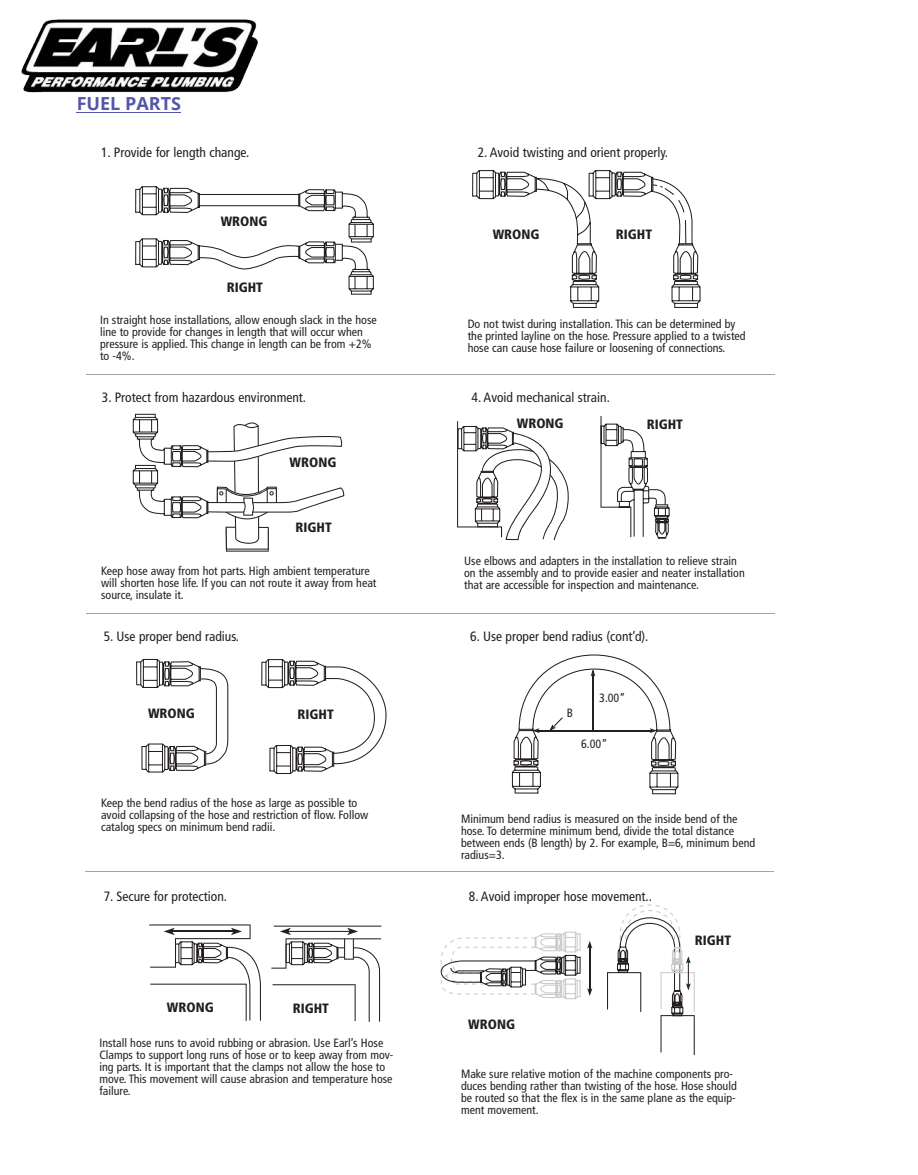
<style>
.page{position:relative;width:918px;height:1175px;background:#fff}
.page>*{position:absolute;margin:0;border:0;box-sizing:border-box;transform-origin:0 0}
.t1{font:700 18px "Open Sans";color:#55a}
.t2{font:condensed 13.5px "Frutiger";color:#231f20}
.t3{font:900 condensed 13.5px "Frutiger";color:#231f20}
.t4{font:condensed 12px/12px "Frutiger";color:#231f20}
</style>
<div class="page">
<svg style="left:472px;top:170px;width:229px;height:138px"></svg>
<svg style="left:135px;top:178px;width:558px;height:130px"></svg>
<svg style="left:132px;top:413px;width:536px;height:138px"></svg>
<svg style="left:136px;top:658px;width:15px;height:115px"></svg>
<svg style="left:151px;top:654px;width:528px;height:141px"></svg>
<hr style="left:537px;top:730px;width:115px;height:1px;background:#231f20">
<svg style="left:650px;top:728px;width:7px;height:5px"></svg>
<svg style="left:532px;top:728px;width:8px;height:5px"></svg>
<hr style="left:592px;top:674px;width:2px;height:56px;background:#231f20">
<svg style="left:591px;top:669px;width:4px;height:7px"></svg>
<svg style="left:549px;top:717px;width:14px;height:13px"></svg>
<svg style="left:149px;top:904px;width:546px;height:151px"></svg>
<hr style="left:87px;top:374px;width:688px;height:1px;background:#a2a5a8">
<hr style="left:87px;top:613px;width:688px;height:1px;background:#a2a5a8">
<hr style="left:86px;top:871px;width:688px;height:1px;background:#a2a5a8">
<img style="left:22px;top:19px;width:235px;height:73px">
<hr style="left:77px;top:112px;width:104px;height:1px;background:#55a">
<h1 class="t1" style="left:77px;top:91px;width:106px">FUEL PARTS</h1>
<p class="t2" style="left:101px;top:144px;width:150px">1. Provide for length change.</p>
<p class="t2" style="left:478px;top:144px;width:192px">2. Avoid twisting and orient properly.</p>
<p class="t3" style="left:221px;top:213px;width:48px">WRONG</p>
<p class="t3" style="left:227px;top:279px;width:38px">RIGHT</p>
<p class="t3" style="left:493px;top:227px;width:48px">WRONG</p>
<p class="t3" style="left:616px;top:227px;width:38px">RIGHT</p>
<p class="t4" style="left:100px;top:313px;width:278px">In straight hose installations, allow enough slack in the hose line to provide for changes in length that will occur when pressure is applied. This change in length can be from +2% to -4%.</p>
<p class="t4" style="left:468px;top:318px;width:280px">Do not twist during installation. This can be determined by the printed layline on the hose. Pressure applied to a twisted hose can cause hose failure or loosening of connections.</p>
<p class="t2" style="left:102px;top:389px;width:206px">3. Protect from hazardous environment.</p>
<p class="t2" style="left:472px;top:389px;width:140px">4. Avoid mechanical strain.</p>
<p class="t3" style="left:290px;top:454px;width:48px">WRONG</p>
<p class="t3" style="left:296px;top:519px;width:38px">RIGHT</p>
<p class="t3" style="left:517px;top:415px;width:48px">WRONG</p>
<p class="t3" style="left:647px;top:416px;width:38px">RIGHT</p>
<p class="t4" style="left:101px;top:565px;width:277px">Keep hose away from hot parts. High ambient temperature will shorten hose life. If you can not route it away from heat source, insulate it.</p>
<p class="t4" style="left:464px;top:554px;width:282px">Use elbows and adapters in the installation to relieve strain on the assembly and to provide easier and neater installation that are accessible for inspection and maintenance.</p>
<p class="t2" style="left:104px;top:628px;width:137px">5. Use proper bend radius.</p>
<p class="t2" style="left:470px;top:628px;width:180px">6. Use proper bend radius (cont’d).</p>
<p class="t3" style="left:148px;top:705px;width:48px">WRONG</p>
<p class="t3" style="left:298px;top:706px;width:38px">RIGHT</p>
<p class="t4" style="left:101px;top:796px;width:269px">Keep the bend radius of the hose as large as possible to avoid collapsing of the hose and restriction of flow. Follow catalog specs on minimum bend radii.</p>
<p class="t4" style="left:567px;top:706px;width:8px">B</p>
<p class="t4" style="left:599px;top:692px;width:28px">3.00”</p>
<p class="t4" style="left:581px;top:738px;width:28px">6.00”</p>
<p class="t4" style="left:461px;top:812px;width:296px">Minimum bend radius is measured on the inside bend of the hose. To determine minimum bend, divide the total distance between ends (B length) by 2. For example, B=6, minimum bend radius=3.</p>
<p class="t2" style="left:104px;top:888px;width:125px">7. Secure for protection.</p>
<p class="t2" style="left:469px;top:888px;width:185px">8. Avoid improper hose movement..</p>
<p class="t3" style="left:167px;top:999px;width:48px">WRONG</p>
<p class="t3" style="left:293px;top:999px;width:38px">RIGHT</p>
<p class="t3" style="left:468px;top:1015px;width:48px">WRONG</p>
<p class="t3" style="left:695px;top:932px;width:38px">RIGHT</p>
<p class="t4" style="left:100px;top:1036px;width:295px">Install hose runs to avoid rubbing or abrasion. Use Earl’s Hose Clamps to support long runs of hose or to keep away from mov&shy;ing parts. It is important that the clamps not allow the hose to move. This movement will cause abrasion and temperature hose failure.</p>
<p class="t4" style="left:461px;top:1067px;width:277px">Make sure relative motion of the machine components pro&shy;duces bending rather than twisting of the hose. Hose should be routed so that the flex is in the same plane as the equip&shy;ment movement.</p>
</div>
